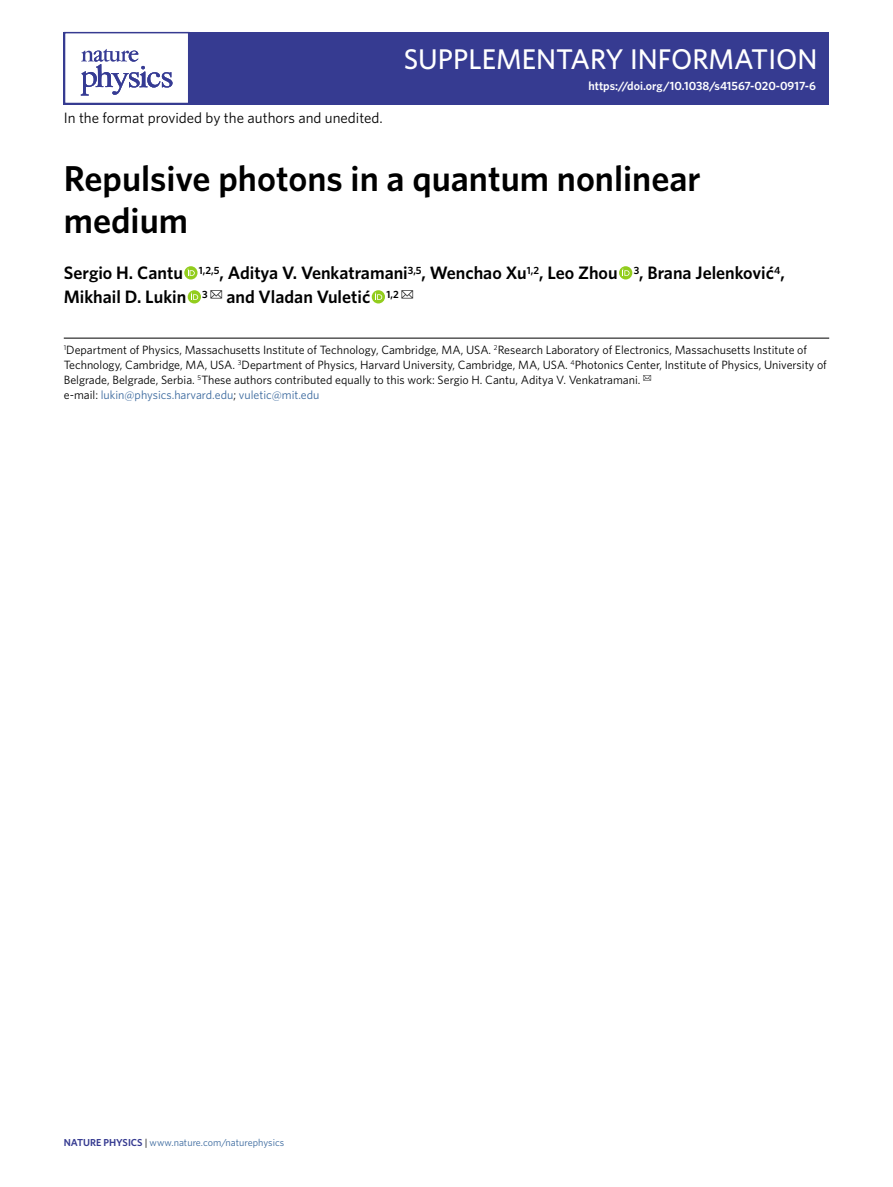
<style>
.page{position:relative;width:893px;height:1187px;background:#fff}
.page>*{position:absolute;margin:0;border:0;box-sizing:border-box;transform-origin:0 0}
.t1{font:600 36px/42px "Whitney";color:#000}
.t2{font:500 30px "Whitney";color:#fff}
.t3{font:500 28.5px "Whitney";color:#fff}
.t4{font:600 18px/24px "Whitney";color:#000}
.t5{font:15px "Whitney";color:#000}
.t6{font:12px/15px "Whitney";color:#000}
.t7{font:600 12px "Whitney";color:#fff}
.t8{font:10.2px "Whitney";color:#3b699e}
.s1{color:#3b699e}
.s2{font-weight:600;color:#363b91}
.s3{color:#000}
</style>
<div class="page">
<div style="left:64px;top:32px;width:765px;height:72px;background:#363b91"></div>
<div style="left:64px;top:32px;width:125px;height:72px;background:#fff;border:2px solid #363b91"></div>
<svg style="left:81px;top:49px;width:91px;height:47px"></svg>
<hr style="left:64px;top:338px;width:765px;height:1px;background:#000">
<svg style="left:184px;top:266px;width:14px;height:13px"></svg>
<svg style="left:188px;top:268px;width:7px;height:8px"></svg>
<svg style="left:619px;top:266px;width:13px;height:13px"></svg>
<svg style="left:622px;top:268px;width:7px;height:8px"></svg>
<div style="left:188px;top:290px;width:13px;height:13px;background:#92cd1d;border-radius:50%"></div>
<svg style="left:191px;top:292px;width:7px;height:8px"></svg>
<div style="left:372px;top:290px;width:13px;height:13px;background:#92cd1d;border-radius:50%"></div>
<svg style="left:375px;top:292px;width:7px;height:8px"></svg>
<p class="t5" style="left:64px;top:108px;width:321px">In the format provided by the authors and unedited.</p>
<h2 class="t2" style="left:705px;top:39px;width:114px">LETTERS</h2>
<p class="t7" style="left:588px;top:78px;width:229px">https://doi.org/10.1038/s41567-020-0917-6</p>
<h3 class="t3" style="left:404px;top:40px;width:415px">SUPPLEMENTARY INFORMATION</h3>
<h1 class="t1" style="left:64px;top:157px;width:638px">Repulsive photons in a quantum nonlinear medium</h1>
<h3 class="t4" style="left:64px;top:261px;width:722px">Sergio H. Cantu <sup>1,2,5</sup>, Aditya V. Venkatramani<sup>3,5</sup>, Wenchao Xu<sup>1,2</sup>, Leo Zhou <sup>3</sup>, Brana Jelenković<sup>4</sup>,<br>Mikhail D. Lukin <sup>3</sup> <sup>✉</sup> and Vladan Vuletić <sup>1,2</sup> <sup>✉</sup></h3>
<p class="t6" style="left:64px;top:342px;width:765px"><sup>1</sup>Department of Physics, Massachusetts Institute of Technology, Cambridge, MA, USA. <sup>2</sup>Research Laboratory of Electronics, Massachusetts Institute of Technology, Cambridge, MA, USA. <sup>3</sup>Department of Physics, Harvard University, Cambridge, MA, USA. <sup>4</sup>Photonics Center, Institute of Physics, University of Belgrade, Belgrade, Serbia. <sup>5</sup>These authors contributed equally to this work: Sergio H. Cantu, Aditya V. Venkatramani. <sup>✉<br></sup>e-mail: <span class="s1">lukin@physics.harvard.edu</span>; <span class="s1">vuletic@mit.edu</span></p>
<p class="t8" style="left:64px;top:1135px;width:222px"><span class="s2">Nature Physics</span> <span class="s3">|</span> www.nature.com/naturephysics</p>
</div>
